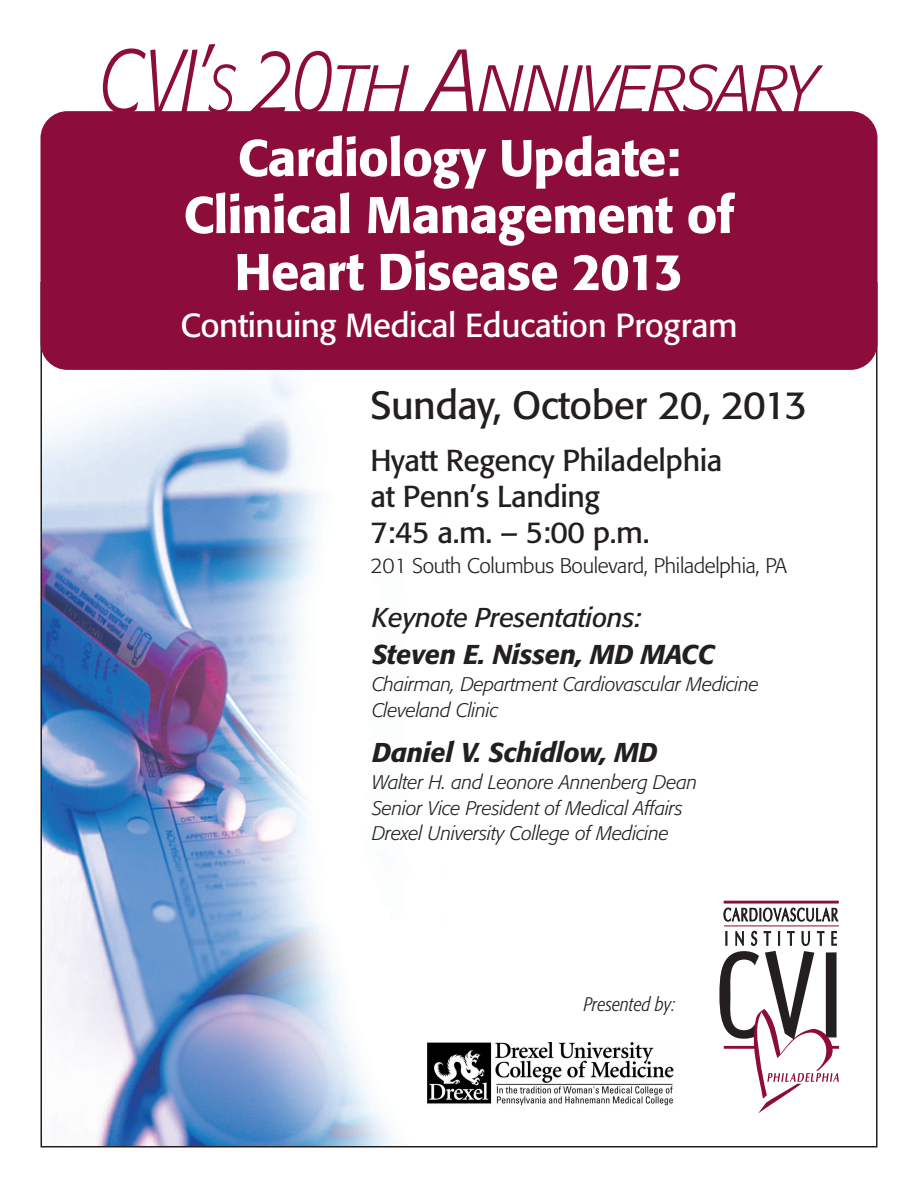
<style>
.page{position:relative;width:918px;height:1188px;background:#fff}
.page>*{position:absolute;margin:0;border:0;box-sizing:border-box;transform-origin:0 0}
.t1{font:italic 300 66.3px "Formata";letter-spacing:-.035em;color:#8d0d3a;scale:.8 1}
.t2{font:500 51px/57px "Formata";letter-spacing:-.015em;color:#fff;text-align:center}
.t3{font:39px "Formata";letter-spacing:-.015em;color:#231f20}
.t4{font:33px "Formata";letter-spacing:-.015em;color:#fff}
.t5{font:30px/36px "Formata";letter-spacing:-.015em;color:#231f20}
.t6{font:italic 500 27px "Formata";letter-spacing:-.01em;color:#231f20}
.t7{font:italic 27px "Formata";letter-spacing:-.01em;color:#231f20}
.t8{font:300 21px "Formata";letter-spacing:-.015em;color:#231f20}
.t9{font:italic 300 19.5px/25.5px "Formata";letter-spacing:-.01em;color:#231f20}
.t10{font:italic 300 condensed 19.5px "Formata";color:#231f20}
.s1{font-size:88.5px}
</style>
<div class="page">
<img style="left:43px;top:373px;width:403px;height:772px">
<div style="left:40px;top:111px;width:838px;height:259px;background:#8d0d3a;border-radius:27px"></div>
<svg style="left:723px;top:907px;width:116px;height:15px"></svg>
<hr style="left:724px;top:925px;width:115px;height:1px;background:#8d0d3a">
<hr style="left:724px;top:901px;width:115px;height:3px;background:#8d0d3a">
<svg style="left:719px;top:931px;width:120px;height:182px"></svg>
<div style="left:426px;top:1043px;width:252px;height:71px;background:#fff"></div>
<img style="left:427px;top:1043px;width:247px;height:63px">
<h1 class="t1" style="left:100px;top:61px;width:898px"><span class="s1">CVI’</span>S <span class="s1">20</span>TH <span class="s1">A</span>NNIVERSARY</h1>
<h2 class="t2" style="left:183px;top:134px;width:553px">Cardiology Update:<br>Clinical Management of<br>Heart Disease 2013</h2>
<h3 class="t4" style="left:180px;top:312px;width:559px">Continuing Medical Education Program</h3>
<h3 class="t3" style="left:371px;top:389px;width:438px">Sunday, October 20, 2013</h3>
<h3 class="t5" style="left:371px;top:445px;width:353px">Hyatt Regency Philadelphia at Penn’s Landing<br>7:45 a.m. – 5:00 p.m.</h3>
<p class="t8" style="left:371px;top:557px;width:418px">201 South Columbus Boulevard, Philadelphia, PA</p>
<h3 class="t7" style="left:372px;top:606px;width:271px">Keynote Presentations:</h3>
<h3 class="t6" style="left:372px;top:643px;width:344px">Steven E. Nissen, MD MACC</h3>
<p class="t9" style="left:372px;top:673px;width:388px">Chairman, Department Cardiovascular Medicine<br>Cleveland Clinic</p>
<h3 class="t6" style="left:372px;top:741px;width:287px">Daniel V. Schidlow, MD</h3>
<p class="t9" style="left:372px;top:771px;width:327px">Walter H. and Leonore Annenberg Dean<br>Senior Vice President of Medical Affairs<br>Drexel University College of Medicine</p>
<p class="t10" style="left:584px;top:997px;width:93px">Presented by:</p>
</div>
